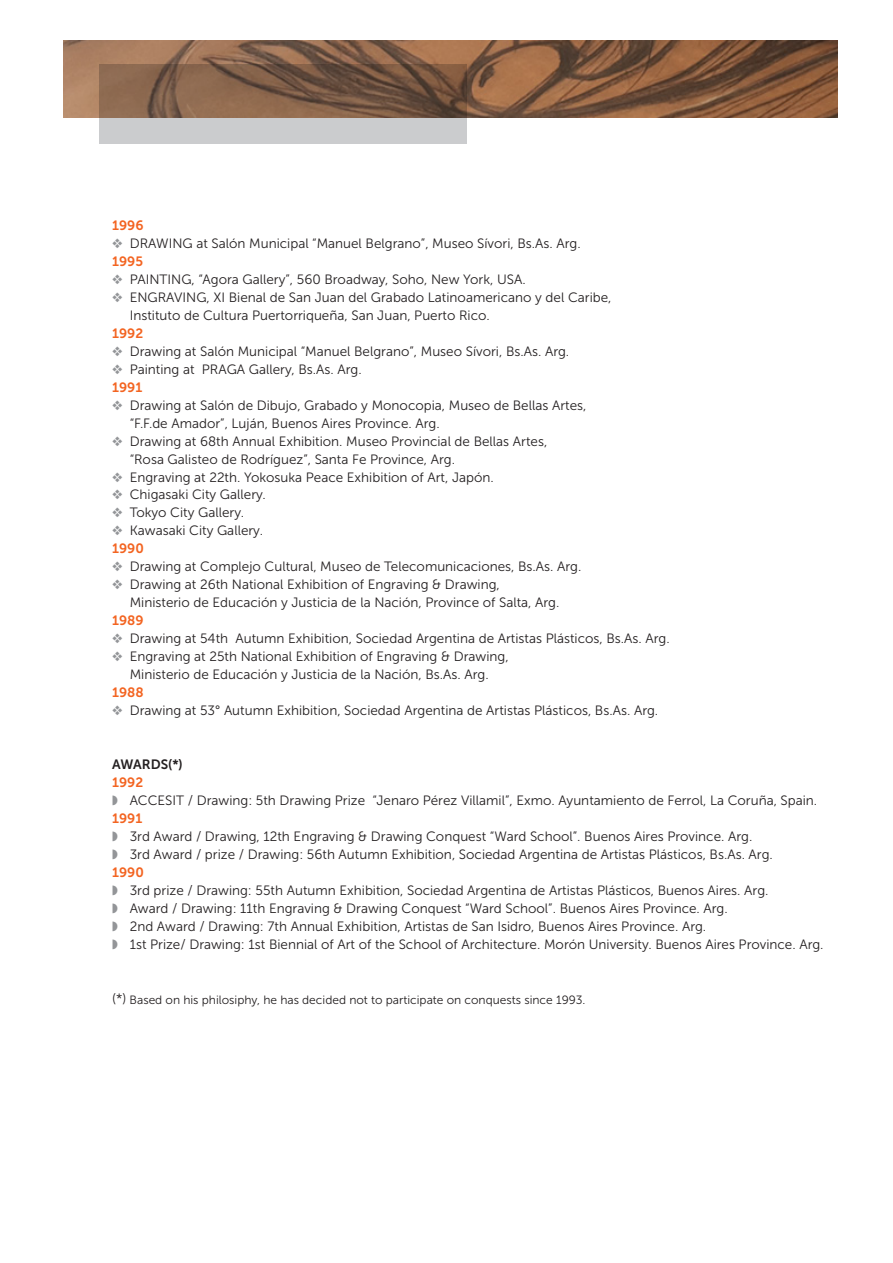
<style>
.page{position:relative;width:893px;height:1263px;background:#fff}
.page>*{position:absolute;margin:0;border:0;box-sizing:border-box;transform-origin:0 0}
.t1{font:13.5px/18px "Museo Sans 300";color:#231f20}
.t2{font:13.5px "Museo Sans 700";color:#f36421}
.t3{font:13.5px "Museo Sans 700";color:#231f20}
.t4{font:12px "Museo Sans 300";color:#231f20}
.s1{color:#939598}
.s2{font-size:13.5px}
</style>
<div class="page">
<img style="left:64px;top:41px;width:774px;height:76px">
<svg style="left:100px;top:64px;width:367px;height:80px;background:#947f72"></svg>
<p class="t2" style="left:112px;top:217px;width:33px">1996</p>
<p class="t1" style="left:112px;top:234px;width:470px"><span class="s1">❖</span> DRAWING at Salón Municipal “Manuel Belgrano”, Museo Sívori, Bs.As. Arg.</p>
<p class="t2" style="left:112px;top:253px;width:32px">1995</p>
<p class="t1" style="left:112px;top:270px;width:415px"><span class="s1">❖</span> PAINTING, “Agora Gallery”, 560 Broadway, Soho, New York, USA.</p>
<p class="t1" style="left:130px;top:288px;width:483px;text-indent:-18px"><span class="s1">❖</span> ENGRAVING, XI Bienal de San Juan del Grabado Latinoamericano y del Caribe,<br>Instituto de Cultura Puertorriqueña, San Juan, Puerto Rico.</p>
<p class="t2" style="left:112px;top:325px;width:33px">1992</p>
<p class="t1" style="left:112px;top:342px;width:459px"><span class="s1">❖</span> Drawing at Salón Municipal “Manuel Belgrano”, Museo Sívori, Bs.As. Arg.</p>
<p class="t1" style="left:112px;top:360px;width:251px"><span class="s1">❖</span> Painting at PRAGA Gallery, Bs.As. Arg.</p>
<p class="t2" style="left:112px;top:379px;width:32px">1991</p>
<p class="t1" style="left:130px;top:396px;width:458px;text-indent:-18px"><span class="s1">❖</span> Drawing at Salón de Dibujo, Grabado y Monocopia, Museo de Bellas Artes, “F.F.de Amador”, Luján, Buenos Aires Province. Arg.</p>
<p class="t1" style="left:130px;top:432px;width:419px;text-indent:-18px"><span class="s1">❖</span> Drawing at 68th Annual Exhibition. Museo Provincial de Bellas Artes, “Rosa Galisteo de Rodríguez”, Santa Fe Province, Arg.</p>
<p class="t1" style="left:112px;top:468px;width:383px"><span class="s1">❖</span> Engraving at 22th. Yokosuka Peace Exhibition of Art, Japón.</p>
<p class="t1" style="left:112px;top:486px;width:155px"><span class="s1">❖</span> Chigasaki City Gallery.</p>
<p class="t1" style="left:112px;top:504px;width:133px"><span class="s1">❖</span> Tokyo City Gallery.</p>
<p class="t1" style="left:112px;top:522px;width:152px"><span class="s1">❖</span> Kawasaki City Gallery.</p>
<p class="t2" style="left:112px;top:541px;width:33px">1990</p>
<p class="t1" style="left:112px;top:558px;width:471px"><span class="s1">❖</span> Drawing at Complejo Cultural, Museo de Telecomunicaciones, Bs.As. Arg.</p>
<p class="t1" style="left:130px;top:576px;width:431px;text-indent:-18px"><span class="s1">❖</span> Drawing at 26th National Exhibition of Engraving &amp; Drawing,<br>Ministerio de Educación y Justicia de la Nación, Province of Salta, Arg.</p>
<p class="t2" style="left:112px;top:613px;width:33px">1989</p>
<p class="t1" style="left:112px;top:630px;width:559px"><span class="s1">❖</span> Drawing at 54th Autumn Exhibition, Sociedad Argentina de Artistas Plásticos, Bs.As. Arg.</p>
<p class="t1" style="left:112px;top:648px;width:398px;text-align:center"><span class="s1">❖</span> Engraving at 25th National Exhibition of Engraving &amp; Drawing,<br>Ministerio de Educación y Justicia de la Nación, Bs.As. Arg.</p>
<p class="t2" style="left:112px;top:685px;width:33px">1988</p>
<p class="t1" style="left:112px;top:702px;width:548px"><span class="s1">❖</span> Drawing at 53° Autumn Exhibition, Sociedad Argentina de Artistas Plásticos, Bs.As. Arg.</p>
<p class="t3" style="left:112px;top:757px;width:72px">AWARDS(*)</p>
<p class="t2" style="left:112px;top:775px;width:33px">1992</p>
<p class="t1" style="left:112px;top:792px;width:707px"><span class="s1">◗</span> ACCESIT / Drawing: 5th Drawing Prize “Jenaro Pérez Villamil”, Exmo. Ayuntamiento de Ferrol, La Coruña, Spain.</p>
<p class="t2" style="left:112px;top:811px;width:32px">1991</p>
<p class="t1" style="left:112px;top:828px;width:662px"><span class="s1">◗</span> 3rd Award / Drawing, 12th Engraving &amp; Drawing Conquest “Ward School”. Buenos Aires Province. Arg.<br><span class="s1">◗</span> 3rd Award / prize / Drawing: 56th Autumn Exhibition, Sociedad Argentina de Artistas Plásticos, Bs.As. Arg.</p>
<p class="t2" style="left:112px;top:865px;width:33px">1990</p>
<p class="t1" style="left:112px;top:882px;width:713px"><span class="s1">◗</span> 3rd prize / Drawing: 55th Autumn Exhibition, Sociedad Argentina de Artistas Plásticos, Buenos Aires. Arg.<br><span class="s1">◗</span> Award / Drawing: 11th Engraving &amp; Drawing Conquest “Ward School”. Buenos Aires Province. Arg.<br><span class="s1">◗</span> 2nd Award / Drawing: 7th Annual Exhibition, Artistas de San Isidro, Buenos Aires Province. Arg.<br><span class="s1">◗</span> 1st Prize/ Drawing: 1st Biennial of Art of the School of Architecture. Morón University. Buenos Aires Province. Arg.</p>
<p class="t4" style="left:112px;top:993px;width:475px"><span class="s2">(*)</span> Based on his philosiphy, he has decided not to participate on conquests since 1993.</p>
</div>
